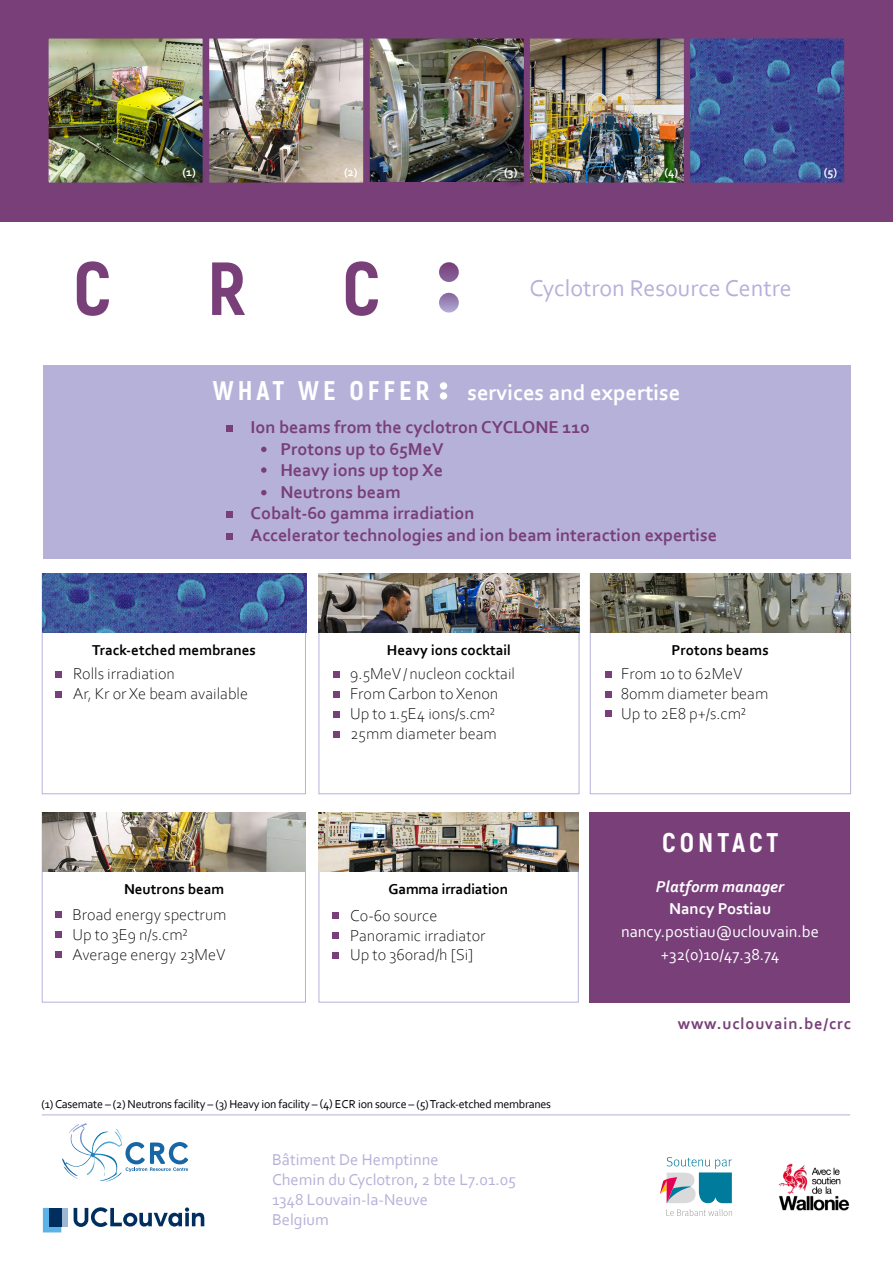
<style>
.page{position:relative;width:893px;height:1263px;background:#fff}
.page>*{position:absolute;margin:0;border:0;box-sizing:border-box;transform-origin:0 0}
.t1{font:800 75px "Akrobat";color:#783f79}
.t2{font:800 27px "Akrobat";letter-spacing:.15em;color:#fff}
.t3{font:24px "Corbel";color:#b6b1d9}
.t4{font:700 22.5px "Corbel";color:#fff}
.t5{font:700 18px "Corbel";color:#783f79}
.t6{font:300 16.5px/19.8px "Corbel";color:#000}
.t7{font:16.5px/19.8px "Corbel";color:#b6b1d9}
.t8{font:16.5px/22.5px "Corbel";color:#fff;text-align:center}
.t9{font:700 16.5px "Corbel";letter-spacing:.05em;color:#783f79}
.t10{font:italic 700 16.5px "Corbel";color:#fff}
.t11{font:700 16.5px "Corbel";color:#fff}
.t12{font:700 15px "Corbel";color:#000}
.t13{font:12px "Corbel";letter-spacing:-.02em;color:#000}
.t14{font:700 12px "Corbel";color:#fff}
.s1{font-family:"Akrobat";font-weight:800;font-size:27px}
</style>
<div class="page">
<img style="left:778px;top:1163px;width:72px;height:48px">
<svg style="left:666px;top:1209px;width:66px;height:7px"></svg>
<svg style="left:660px;top:1157px;width:72px;height:46px"></svg>
<div style="left:61px;top:1208px;width:6px;height:18px;background:#9cb7d4"></div>
<svg style="left:43px;top:1208px;width:18px;height:24px"></svg>
<div style="left:49px;top:1208px;width:12px;height:18px;background:#002e5f"></div>
<svg style="left:74px;top:1207px;width:130px;height:20px"></svg>
<div style="left:0;top:0;width:893px;height:221px;background:#783f79"></div>
<div style="left:43px;top:366px;width:808px;height:193px;background:#b6b1d9"></div>
<div style="left:42px;top:574px;width:264px;height:220px;border:1px solid #b6b1d9"></div>
<div style="left:319px;top:574px;width:260px;height:220px;border:1px solid #b6b1d9"></div>
<div style="left:590px;top:574px;width:261px;height:220px;border:1px solid #b6b1d9"></div>
<img style="left:43px;top:574px;width:263px;height:58px">
<img style="left:590px;top:574px;width:260px;height:58px">
<div style="left:42px;top:812px;width:264px;height:190px;border:1px solid #b6b1d9"></div>
<div style="left:319px;top:812px;width:260px;height:190px;border:1px solid #b6b1d9"></div>
<img style="left:42px;top:812px;width:264px;height:59px">
<img style="left:319px;top:812px;width:259px;height:59px">
<div style="left:590px;top:812px;width:260px;height:190px;background:#783f79"></div>
<img style="left:319px;top:574px;width:261px;height:58px">
<svg style="left:439px;top:262px;width:20px;height:20px"></svg>
<svg style="left:439px;top:293px;width:20px;height:20px"></svg>
<div style="left:440px;top:382px;width:7px;height:8px;background:#fff;border-radius:50%"></div>
<div style="left:440px;top:392px;width:7px;height:8px;background:#fff;border-radius:50%"></div>
<svg style="left:226px;top:425px;width:6px;height:6px"></svg>
<div style="left:55px;top:691px;width:7px;height:7px;background:#783f79"></div>
<div style="left:55px;top:671px;width:7px;height:6px;background:#783f79"></div>
<div style="left:333px;top:671px;width:7px;height:7px;background:#783f79"></div>
<div style="left:605px;top:711px;width:7px;height:6px;background:#783f79"></div>
<div style="left:605px;top:691px;width:7px;height:7px;background:#783f79"></div>
<div style="left:605px;top:671px;width:7px;height:6px;background:#783f79"></div>
<div style="left:332px;top:932px;width:7px;height:7px;background:#783f79"></div>
<div style="left:55px;top:931px;width:7px;height:7px;background:#783f79"></div>
<div style="left:55px;top:911px;width:7px;height:7px;background:#783f79"></div>
<div style="left:332px;top:912px;width:7px;height:7px;background:#783f79"></div>
<svg style="left:226px;top:511px;width:6px;height:6px"></svg>
<div style="left:55px;top:951px;width:7px;height:7px;background:#783f79"></div>
<img style="left:50px;top:40px;width:151px;height:141px">
<div style="left:43px;top:33px;width:165px;height:155px;border:6px solid #783f79"></div>
<img style="left:210px;top:40px;width:152px;height:141px">
<div style="left:203px;top:33px;width:166px;height:155px;border:6px solid #783f79"></div>
<img style="left:371px;top:40px;width:151px;height:141px">
<div style="left:364px;top:33px;width:165px;height:155px;border:6px solid #783f79"></div>
<img style="left:531px;top:40px;width:312px;height:141px">
<div style="left:524px;top:33px;width:166px;height:155px;border:6px solid #783f79"></div>
<div style="left:684px;top:33px;width:166px;height:155px;border:6px solid #783f79"></div>
<div style="left:332px;top:953px;width:7px;height:6px;background:#783f79"></div>
<div style="left:333px;top:691px;width:7px;height:7px;background:#783f79"></div>
<div style="left:333px;top:711px;width:7px;height:7px;background:#783f79"></div>
<div style="left:333px;top:731px;width:7px;height:7px;background:#783f79"></div>
<svg style="left:261px;top:447px;width:6px;height:5px"></svg>
<svg style="left:261px;top:467px;width:6px;height:6px"></svg>
<svg style="left:261px;top:490px;width:6px;height:5px"></svg>
<hr style="left:42px;top:1114px;width:808px;height:1px;background:#b6b1d9">
<svg style="left:226px;top:534px;width:6px;height:6px"></svg>
<div style="left:178px;top:164px;width:28px;height:24px;background:#000;opacity:.75"></div>
<svg style="left:500px;top:164px;width:28px;height:24px"></svg>
<svg style="left:62px;top:1123px;width:126px;height:58px"></svg>
<p class="t14" style="left:183px;top:165px;width:15px">(1)</p>
<p class="t14" style="left:344px;top:165px;width:15px">(2)</p>
<p class="t14" style="left:504px;top:165px;width:15px">(3)</p>
<p class="t14" style="left:664px;top:165px;width:15px">(4)</p>
<p class="t14" style="left:824px;top:165px;width:15px">(5)</p>
<h1 class="t1" style="left:73px;top:241px;width:39px">C</h1>
<h1 class="t1" style="left:207px;top:241px;width:40px">R</h1>
<h1 class="t1" style="left:342px;top:241px;width:39px">C</h1>
<h3 class="t3" style="left:529px;top:273px;width:264px">Cyclotron Resource Centre</h3>
<h3 class="t4" style="left:213px;top:378px;width:469px"><span class="s1">WHAT WE OFFER</span> services and expertise</h3>
<p class="t5" style="left:251px;top:416px;width:340px">Ion beams from the cyclotron CYCLONE 110</p>
<p class="t5" style="left:280px;top:437px;width:165px">Protons up to 65MeV</p>
<p class="t5" style="left:280px;top:459px;width:164px">Heavy ions up top Xe</p>
<p class="t5" style="left:280px;top:481px;width:122px">Neutrons beam</p>
<p class="t5" style="left:251px;top:502px;width:225px">Cobalt-60 gamma irradiation</p>
<p class="t5" style="left:251px;top:524px;width:468px">Accelerator technologies and ion beam interaction expertise</p>
<p class="t12" style="left:92px;top:641px;width:165px">Track-etched membranes</p>
<p class="t12" style="left:387px;top:641px;width:126px">Heavy ions cocktail</p>
<p class="t6" style="left:73px;top:663px;width:176px">Rolls irradiation<br>Ar, Kr or Xe beam available</p>
<p class="t6" style="left:350px;top:663px;width:166px">9.5MeV/nucleon cocktail<br>From Carbon to Xenon<br>Up to 1.5E4 ions/s.cm²<br>25mm diameter beam</p>
<p class="t12" style="left:124px;top:880px;width:102px">Neutrons beam</p>
<p class="t12" style="left:388px;top:880px;width:121px">Gamma irradiation</p>
<p class="t6" style="left:73px;top:904px;width:155px">Broad energy spectrum<br>Up to 3E9 n/s.cm²<br>Average energy 23MeV</p>
<p class="t6" style="left:350px;top:905px;width:137px">Co-60 source<br>Panoramic irradiator<br>Up to 360rad/h [Si]</p>
<p class="t13" style="left:41px;top:1097px;width:511px">(1) Casemate – (2) Neutrons facility – (3) Heavy ion facility – (4) ECR ion source – (5) Track-etched membranes</p>
<p class="t7" style="left:272px;top:1149px;width:245px">Bâtiment De Hemptinne<br>Chemin du Cyclotron, 2 bte L7.01.05<br>1348 Louvain-la-Neuve<br>Belgium</p>
<p class="t12" style="left:671px;top:641px;width:99px">Protons beams</p>
<p class="t6" style="left:621px;top:663px;width:149px">From 10 to 62MeV<br>80mm diameter beam<br>Up to 2E8 p+/s.cm²</p>
<h2 class="t2" style="left:662px;top:825px;width:118px">CONTACT</h2>
<p class="t10" style="left:656px;top:876px;width:130px">Platform manager</p>
<p class="t11" style="left:669px;top:899px;width:103px">Nancy Postiau</p>
<p class="t8" style="left:621px;top:920px;width:199px">nancy.postiau@uclouvain.be +32(0)10/47.38.74</p>
<p class="t9" style="left:678px;top:1013px;width:175px">www.uclouvain.be/crc</p>
</div>
